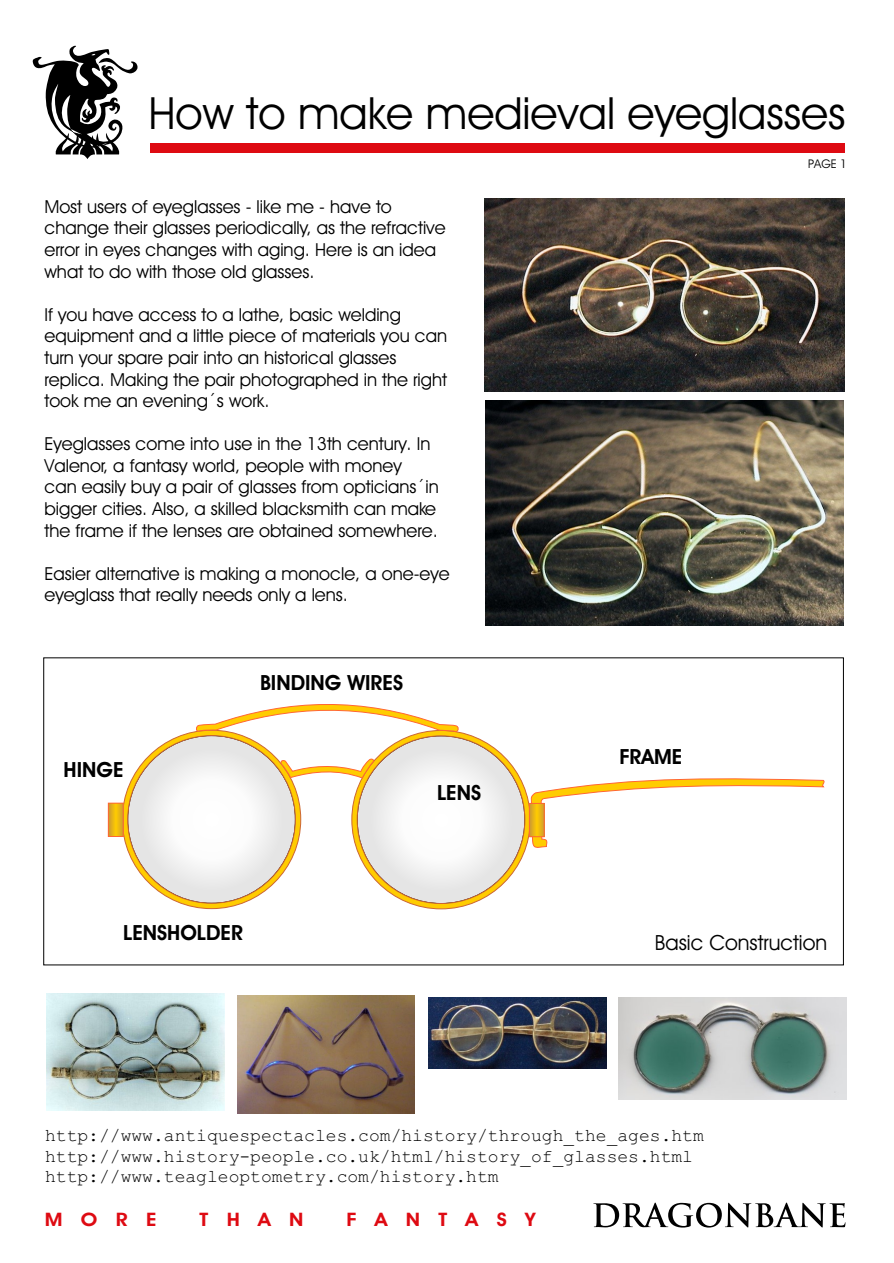
<style>
.page{position:relative;width:894px;height:1263px;background:#fff}
.page>*{position:absolute;margin:0;border:0;box-sizing:border-box;transform-origin:0 0}
.t1{font:44.55px "Avant Garde Bk BT";color:#000}
.t2{font:700 21px "Avant Garde Bk BT";color:#000}
.t3{font:21px "Avant Garde Bk BT";color:#000}
.t4{font:700 18.6px "Avant Garde Bk BT";letter-spacing:.875em;color:#de0a12;scale:1.13 1}
.t5{font:18px/21.6px "Avant Garde Bk BT";color:#000}
.t6{font:18px/20.4px "Courier";color:#000}
.t7{font:12px "Avant Garde Bk BT";color:#000}
</style>
<div class="page">
<img style="left:485px;top:199px;width:360px;height:193px">
<img style="left:485px;top:401px;width:359px;height:225px">
<svg style="left:32px;top:46px;width:106px;height:113px"></svg>
<svg style="left:593px;top:1203px;width:252px;height:25px"></svg>
<img style="left:428px;top:997px;width:178px;height:71px">
<img style="left:237px;top:995px;width:178px;height:119px">
<img style="left:46px;top:993px;width:178px;height:118px">
<div style="left:150px;top:143px;width:695px;height:10px;background:#de0a12"></div>
<svg style="left:110px;top:805px;width:11px;height:30px"></svg>
<div style="left:108px;top:803px;width:15px;height:34px;border:1px solid #f63"></div>
<svg style="left:122px;top:704px;width:703px;height:205px"></svg>
<img style="left:619px;top:998px;width:227px;height:102px">
<h1 class="t1" style="left:148px;top:96px;width:699px">How to make medieval eyeglasses</h1>
<p class="t5" style="left:44px;top:197px;width:403px">Most users of eyeglasses - like me - have to change their glasses periodically, as the refractive error in eyes changes with aging. Here is an idea what to do with those old glasses.</p>
<p class="t5" style="left:44px;top:305px;width:404px">If you have access to a lathe, basic welding equipment and a little piece of materials you can turn your spare pair into an historical glasses replica. Making the pair photographed in the right took me an evening´s work.</p>
<p class="t5" style="left:44px;top:435px;width:396px">Eyeglasses come into use in the 13th century. In Valenor, a fantasy world, people with money<br>can easily buy a pair of glasses from opticians´in bigger cities. Also, a skilled blacksmith can make the frame if the lenses are obtained somewhere.</p>
<p class="t5" style="left:44px;top:564px;width:407px">Easier alternative is making a monocle, a one-eye eyeglass that really needs only a lens.</p>
<p class="t2" style="left:64px;top:761px;width:61px">HINGE</p>
<p class="t2" style="left:260px;top:674px;width:144px">BINDING WIRES</p>
<p class="t2" style="left:437px;top:784px;width:46px">LENS</p>
<p class="t2" style="left:123px;top:924px;width:121px">LENSHOLDER</p>
<p class="t7" style="left:808px;top:159px;width:40px">PAGE 1</p>
<p class="t2" style="left:619px;top:748px;width:64px">FRAME</p>
<p class="t3" style="left:655px;top:934px;width:174px">Basic Construction</p>
<p class="t6" style="left:45px;top:1127px;width:660px">http://www.antiquespectacles.com/history/through_the_ages.htm http://www.history-people.co.uk/html/history_of_glasses.html http://www.teagleoptometry.com/history.htm</p>
<p class="t4" style="left:45px;top:1211px;width:101px">MORE</p>
<p class="t4" style="left:200px;top:1211px;width:94px">THAN</p>
<p class="t4" style="left:346px;top:1211px;width:169px">FANTASY</p>
</div>
